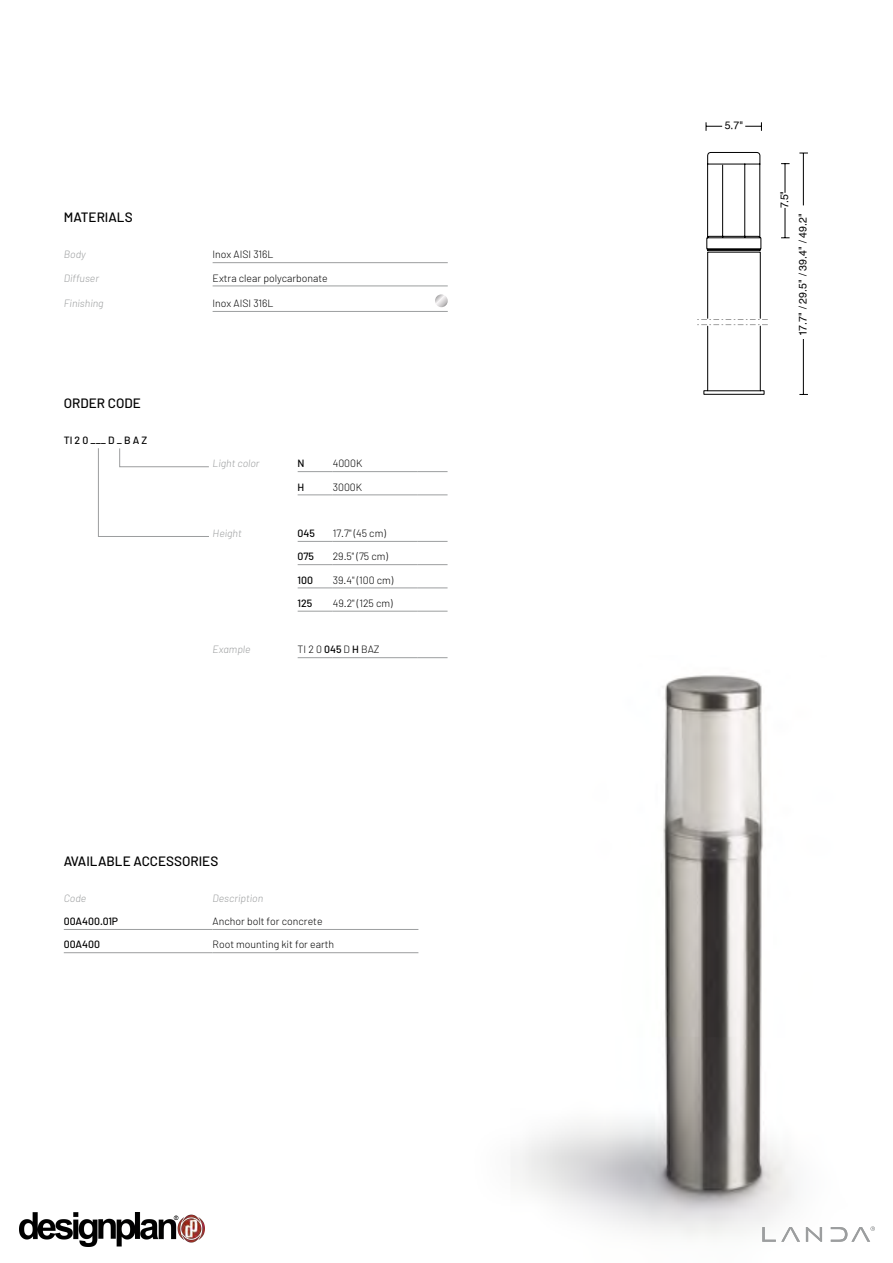
<style>
.page{position:relative;width:893px;height:1263px;background:#fff}
.page>*{position:absolute;margin:0;border:0;box-sizing:border-box;transform-origin:0 0}
.t1{font:500 13.5px "Barlow";color:#000}
.t2{font:300 10.5px "Barlow";color:#000}
.t3{font:italic 300 10.5px "Barlow";color:#9c9e9f}
.t4{font:500 10.5px "Barlow";color:#000}
.t5{font:10.5px "Helvetica";color:#000}
.s1{font-weight:500}
</style>
<div class="page">
<img style="left:511px;top:675px;width:283px;height:561px">
<hr style="left:298px;top:471px;width:35px;height:1px;background:#9c9e9f">
<hr style="left:333px;top:471px;width:85px;height:1px;background:#9c9e9f">
<hr style="left:418px;top:471px;width:30px;height:1px;background:#9c9e9f">
<hr style="left:298px;top:657px;width:35px;height:1px;background:#9c9e9f">
<hr style="left:333px;top:657px;width:85px;height:1px;background:#9c9e9f">
<hr style="left:418px;top:657px;width:30px;height:1px;background:#9c9e9f">
<hr style="left:298px;top:495px;width:35px;height:1px;background:#9c9e9f">
<hr style="left:333px;top:495px;width:85px;height:1px;background:#9c9e9f">
<hr style="left:298px;top:541px;width:35px;height:1px;background:#9c9e9f">
<hr style="left:333px;top:541px;width:85px;height:1px;background:#9c9e9f">
<hr style="left:418px;top:541px;width:30px;height:1px;background:#9c9e9f">
<hr style="left:298px;top:564px;width:35px;height:1px;background:#9c9e9f">
<hr style="left:333px;top:564px;width:85px;height:1px;background:#9c9e9f">
<hr style="left:418px;top:564px;width:30px;height:1px;background:#9c9e9f">
<hr style="left:418px;top:495px;width:30px;height:1px;background:#9c9e9f">
<hr style="left:298px;top:588px;width:35px;height:1px;background:#9c9e9f">
<hr style="left:333px;top:588px;width:85px;height:1px;background:#9c9e9f">
<hr style="left:418px;top:588px;width:30px;height:1px;background:#9c9e9f">
<hr style="left:298px;top:611px;width:35px;height:1px;background:#9c9e9f">
<hr style="left:333px;top:611px;width:85px;height:1px;background:#9c9e9f">
<hr style="left:418px;top:611px;width:30px;height:1px;background:#9c9e9f">
<svg style="left:98px;top:448px;width:111px;height:89px"></svg>
<hr style="left:213px;top:262px;width:205px;height:1px;background:#9c9e9f">
<hr style="left:418px;top:262px;width:30px;height:1px;background:#9c9e9f">
<hr style="left:213px;top:286px;width:205px;height:1px;background:#9c9e9f">
<hr style="left:418px;top:286px;width:30px;height:1px;background:#9c9e9f">
<hr style="left:213px;top:311px;width:205px;height:1px;background:#9c9e9f">
<hr style="left:418px;top:311px;width:30px;height:1px;background:#9c9e9f">
<svg style="left:435px;top:294px;width:13px;height:13px"></svg>
<hr style="left:803px;top:153px;width:1px;height:52px;background:#000">
<hr style="left:803px;top:339px;width:1px;height:55px;background:#000">
<svg style="left:706px;top:122px;width:16px;height:9px"></svg>
<svg style="left:745px;top:122px;width:17px;height:9px"></svg>
<svg style="left:781px;top:163px;width:9px;height:30px"></svg>
<hr style="left:785px;top:208px;width:1px;height:30px;background:#000">
<svg style="left:697px;top:152px;width:71px;height:243px"></svg>
<hr style="left:64px;top:929px;width:149px;height:1px;background:#9c9e9f">
<hr style="left:64px;top:952px;width:149px;height:1px;background:#9c9e9f">
<hr style="left:213px;top:929px;width:205px;height:1px;background:#9c9e9f">
<hr style="left:213px;top:952px;width:205px;height:1px;background:#9c9e9f">
<svg style="left:762px;top:1226px;width:113px;height:16px"></svg>
<img style="left:20px;top:1213px;width:184px;height:34px">
<p class="t1" style="left:64px;top:209px;width:54px">MATERIALS</p>
<p class="t3" style="left:64px;top:248px;width:23px">Body</p>
<p class="t2" style="left:213px;top:248px;width:62px">Inox AISI 316L</p>
<p class="t3" style="left:64px;top:271px;width:37px">Diffuser</p>
<p class="t2" style="left:213px;top:271px;width:117px">Extra clear polycarbonate</p>
<p class="t3" style="left:64px;top:297px;width:41px">Finishing</p>
<p class="t2" style="left:213px;top:297px;width:62px">Inox AISI 316L</p>
<p class="t1" style="left:64px;top:395px;width:9px">ORD</p>
<p class="t1" style="left:89px;top:395px;width:54px">ER CODE</p>
<p class="t4" style="left:64px;top:434px;width:85px">TI 2 0 ___ d _ B A Z</p>
<p class="t3" style="left:213px;top:457px;width:49px">Light color</p>
<p class="t4" style="left:298px;top:457px;width:9px">N</p>
<p class="t2" style="left:333px;top:457px;width:31px">4000K</p>
<p class="t4" style="left:298px;top:480px;width:8px">H</p>
<p class="t2" style="left:333px;top:480px;width:31px">3000K</p>
<p class="t3" style="left:213px;top:527px;width:31px">Height</p>
<p class="t4" style="left:298px;top:527px;width:19px">045</p>
<p class="t2" style="left:333px;top:527px;width:55px">17.7" (45 cm)</p>
<p class="t4" style="left:298px;top:550px;width:18px">075</p>
<p class="t2" style="left:333px;top:550px;width:57px">29.5" (75 cm)</p>
<p class="t4" style="left:298px;top:573px;width:17px">100</p>
<p class="t2" style="left:333px;top:573px;width:62px">39.4" (100 cm)</p>
<p class="t4" style="left:298px;top:597px;width:16px">125</p>
<p class="t2" style="left:333px;top:597px;width:61px">49.2" (125 cm)</p>
<p class="t3" style="left:213px;top:643px;width:40px">Example</p>
<p class="t2" style="left:298px;top:643px;width:83px">TI 2 0 <span class="s1">045</span> D <span class="s1">H</span> BAZ</p>
<p class="t1" style="left:64px;top:853px;width:112px">AVAILABLE ACCESSOR</p>
<p class="t1" style="left:199px;top:853px;width:20px">IES</p>
<p class="t3" style="left:64px;top:892px;width:24px">Code</p>
<p class="t3" style="left:213px;top:892px;width:52px">Description</p>
<p class="t4" style="left:64px;top:915px;width:56px">00A400.01P</p>
<p class="t2" style="left:213px;top:915px;width:111px">Anchor bolt for concrete</p>
<p class="t4" style="left:64px;top:938px;width:38px">00A400</p>
<p class="t2" style="left:213px;top:938px;width:123px">Root mounting kit for earth</p>
<p class="t5" style="left:725px;top:119px;width:20px">5.7"</p>
<p class="t5" style="left:778px;top:208px;width:19px;rotate:-90deg">7.5"</p>
<p class="t5" style="left:797px;top:336px;width:124px;rotate:-90deg">17.7" / 29.5" / 39.4" / 49.2"</p>
</div>
